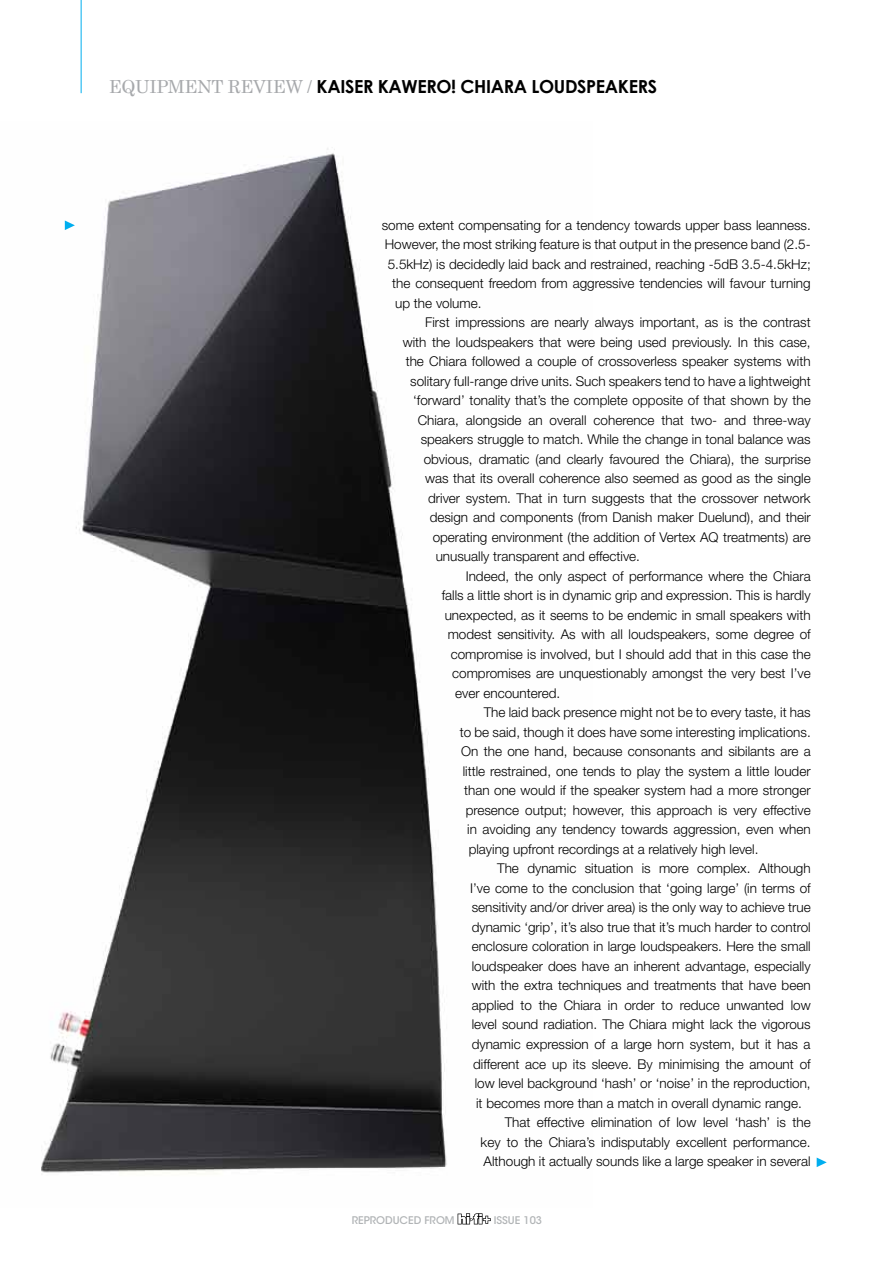
<style>
.page{position:relative;width:893px;height:1263px;background:#fff}
.page>*{position:absolute;margin:0;border:0;box-sizing:border-box;transform-origin:0 0}
.t1{font:700 18px "Century Gothic";letter-spacing:-.02em;color:#000}
.t2{font:300 13.5px "Helvetica Neue LT Std";color:#000}
.t3{font:500 10.5px "ITC Avant Garde Std";color:#b1b4b6}
.s1{font-family:"Century Schoolbook";font-weight:400;color:#a7a9ac}
</style>
<div class="page">
<img style="left:41px;top:148px;width:406px;height:1025px">
<hr style="left:81px;top:0;width:1px;height:93px;background:#00aeef">
<svg style="left:458px;top:1213px;width:33px;height:11px"></svg>
<svg style="left:65px;top:220px;width:10px;height:10px"></svg>
<svg style="left:817px;top:1157px;width:10px;height:10px"></svg>
<h1 class="t1" style="left:109px;top:75px;width:550px"><span class="s1">EQUIPMENT REVIEW /</span> KAISER KAWERO! CHIARA LOUDSPEAKERS</h1>
<p class="t2" style="left:382px;top:216px;width:431px">some extent compensating for a tendency towards upper bass leanness.</p>
<p class="t2" style="left:385px;top:236px;width:427px">However, the most striking feature is that output in the presence band (2.5-</p>
<p class="t2" style="left:388px;top:256px;width:424px">5.5kHz) is decidedly laid back and restrained, reaching -5dB 3.5-4.5kHz;</p>
<p class="t2" style="left:392px;top:275px;width:420px">the consequent freedom from aggressive tendencies will favour turning</p>
<p class="t2" style="left:395px;top:295px;width:88px">up the volume.</p>
<p class="t2" style="left:425px;top:314px;width:387px">First impressions are nearly always important, as is the contrast</p>
<p class="t2" style="left:403px;top:334px;width:409px">with the loudspeakers that were being used previously. In this case,</p>
<p class="t2" style="left:406px;top:353px;width:406px">the Chiara followed a couple of crossoverless speaker systems with</p>
<p class="t2" style="left:410px;top:373px;width:402px">solitary full-range drive units. Such speakers tend to have a lightweight</p>
<p class="t2" style="left:413px;top:392px;width:399px">‘forward’ tonality that’s the complete opposite of that shown by the</p>
<p class="t2" style="left:418px;top:412px;width:394px">Chiara, alongside an overall coherence that two- and three-way</p>
<p class="t2" style="left:421px;top:431px;width:391px">speakers struggle to match. While the change in tonal balance was</p>
<p class="t2" style="left:424px;top:451px;width:389px">obvious, dramatic (and clearly favoured the Chiara), the surprise</p>
<p class="t2" style="left:425px;top:470px;width:387px">was that its overall coherence also seemed as good as the single</p>
<p class="t2" style="left:428px;top:490px;width:384px">driver system. That in turn suggests that the crossover network</p>
<p class="t2" style="left:430px;top:509px;width:383px">design and components (from Danish maker Duelund), and their</p>
<p class="t2" style="left:433px;top:529px;width:380px">operating environment (the addition of Vertex AQ treatments) are</p>
<p class="t2" style="left:436px;top:548px;width:206px">unusually transparent and effective.</p>
<p class="t2" style="left:466px;top:568px;width:346px">Indeed, the only aspect of performance where the Chiara</p>
<p class="t2" style="left:442px;top:587px;width:370px">falls a little short is in dynamic grip and expression. This is hardly</p>
<p class="t2" style="left:445px;top:607px;width:367px">unexpected, as it seems to be endemic in small speakers with</p>
<p class="t2" style="left:448px;top:626px;width:365px">modest sensitivity. As with all loudspeakers, some degree of</p>
<p class="t2" style="left:451px;top:646px;width:362px">compromise is involved, but I should add that in this case the</p>
<p class="t2" style="left:452px;top:665px;width:360px">compromises are unquestionably amongst the very best I’ve</p>
<p class="t2" style="left:455px;top:685px;width:107px">ever encountered.</p>
<p class="t2" style="left:484px;top:704px;width:328px">The laid back presence might not be to every taste, it has</p>
<p class="t2" style="left:460px;top:724px;width:353px">to be said, though it does have some interesting implications.</p>
<p class="t2" style="left:461px;top:743px;width:351px">On the one hand, because consonants and sibilants are a</p>
<p class="t2" style="left:463px;top:763px;width:349px">little restrained, one tends to play the system a little louder</p>
<p class="t2" style="left:464px;top:782px;width:348px">than one would if the speaker system had a more stronger</p>
<p class="t2" style="left:466px;top:802px;width:347px">presence output; however, this approach is very effective</p>
<p class="t2" style="left:467px;top:821px;width:345px">in avoiding any tendency towards aggression, even when</p>
<p class="t2" style="left:469px;top:841px;width:291px">playing upfront recordings at a relatively high level.</p>
<p class="t2" style="left:497px;top:860px;width:315px">The dynamic situation is more complex. Although</p>
<p class="t2" style="left:470px;top:880px;width:342px">I’ve come to the conclusion that ‘going large’ (in terms of</p>
<p class="t2" style="left:472px;top:899px;width:341px">sensitivity and/or driver area) is the only way to achieve true</p>
<p class="t2" style="left:472px;top:919px;width:341px">dynamic ‘grip’, it’s also true that it’s much harder to control</p>
<p class="t2" style="left:472px;top:938px;width:340px">enclosure coloration in large loudspeakers. Here the small</p>
<p class="t2" style="left:472px;top:958px;width:340px">loudspeaker does have an inherent advantage, especially</p>
<p class="t2" style="left:472px;top:977px;width:340px">with the extra techniques and treatments that have been</p>
<p class="t2" style="left:472px;top:997px;width:340px">applied to the Chiara in order to reduce unwanted low</p>
<p class="t2" style="left:472px;top:1016px;width:341px">level sound radiation. The Chiara might lack the vigorous</p>
<p class="t2" style="left:472px;top:1036px;width:340px">dynamic expression of a large horn system, but it has a</p>
<p class="t2" style="left:473px;top:1055px;width:339px">different ace up its sleeve. By minimising the amount of</p>
<p class="t2" style="left:475px;top:1075px;width:337px">low level background ‘hash’ or ‘noise’ in the reproduction,</p>
<p class="t2" style="left:476px;top:1094px;width:327px">it becomes more than a match in overall dynamic range.</p>
<p class="t2" style="left:505px;top:1114px;width:308px">That effective elimination of low level ‘hash’ is the</p>
<p class="t2" style="left:481px;top:1133px;width:331px">key to the Chiara’s indisputably excellent performance.</p>
<p class="t2" style="left:484px;top:1153px;width:329px">Although it actually sounds like a large speaker in several</p>
<p class="t3" style="left:352px;top:1214px;width:104px">REPRODUCED FROM</p>
<p class="t3" style="left:494px;top:1214px;width:50px">ISSUE 103</p>
</div>
